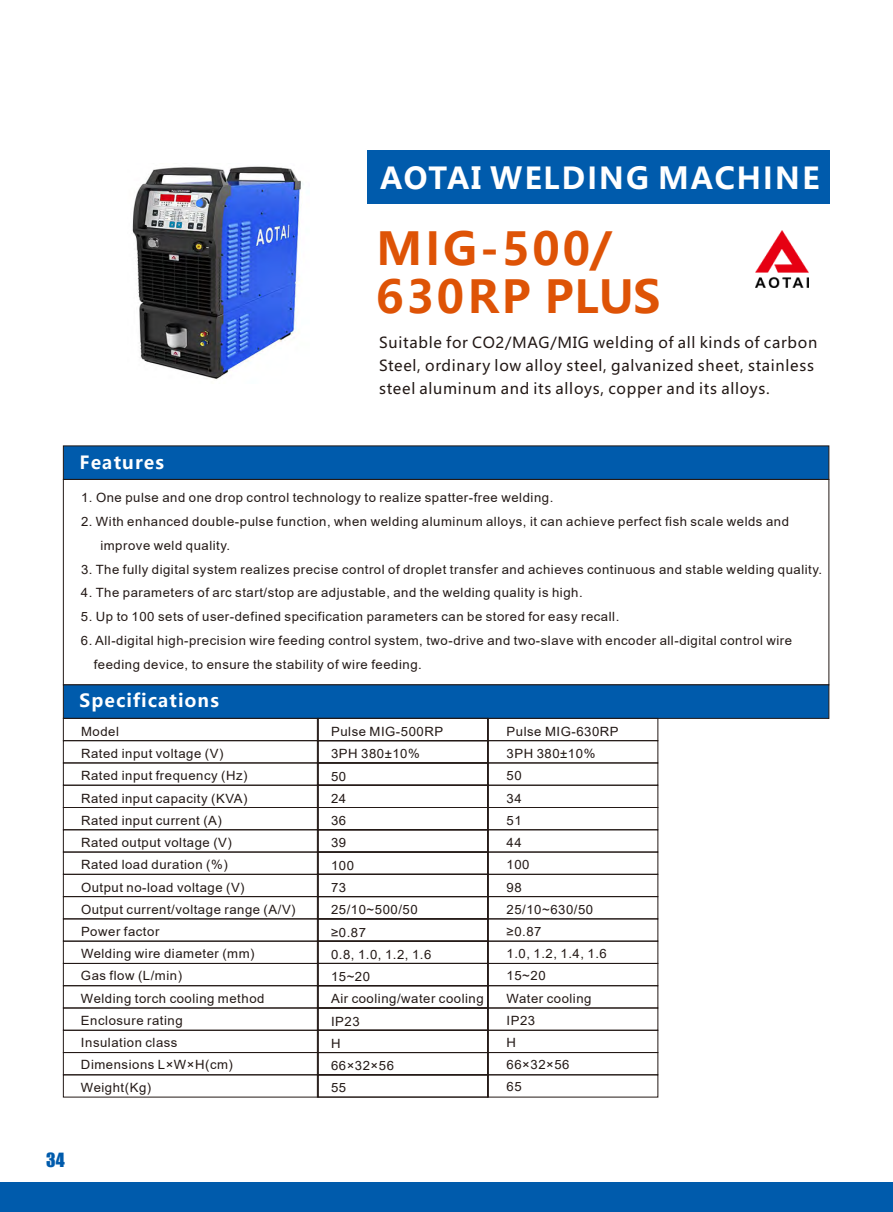
<style>
.page{position:relative;width:893px;height:1212px;background:#fff}
.page>*{position:absolute;margin:0;border:0;box-sizing:border-box;transform-origin:0 0}
.t1{font:700 45px/48px "Microsoft Ya Hei";letter-spacing:.06em;color:#de5306}
.t2{font:700 30px "Microsoft Ya Hei";letter-spacing:.06em;color:#fff}
.t3{font:700 18px "Microsoft Ya Hei";letter-spacing:.06em;color:#fff}
.t4{font:18px "Impact";color:#005bac}
.t5{font:15px/23px "Microsoft Ya Hei";letter-spacing:.045em;color:#231916}
.t6{font:12.75px/22.2px "Arial";letter-spacing:.04em;color:#231916}
.s1{font-style:inherit}
</style>
<div class="page">
<div style="left:367px;top:151px;width:462px;height:53px;background:#005bac"></div>
<img style="left:755px;top:230px;width:54px;height:58px">
<div style="left:63px;top:445px;width:766px;height:35px;background:#005bac"></div>
<div style="left:63px;top:684px;width:766px;height:35px;background:#005bac;border:1px solid #231916"></div>
<div style="left:63px;top:718px;width:256px;height:23px;border:1px solid #231916"></div>
<div style="left:63px;top:740px;width:256px;height:23px;border:1px solid #231916"></div>
<div style="left:63px;top:762px;width:256px;height:24px;border:1px solid #231916"></div>
<div style="left:63px;top:785px;width:256px;height:23px;border:1px solid #231916"></div>
<div style="left:63px;top:807px;width:256px;height:23px;border:1px solid #231916"></div>
<div style="left:63px;top:829px;width:256px;height:23px;border:1px solid #231916"></div>
<div style="left:63px;top:851px;width:256px;height:24px;border:1px solid #231916"></div>
<div style="left:63px;top:874px;width:256px;height:23px;border:1px solid #231916"></div>
<div style="left:63px;top:896px;width:256px;height:23px;border:1px solid #231916"></div>
<div style="left:63px;top:918px;width:256px;height:23px;border:1px solid #231916"></div>
<div style="left:63px;top:941px;width:256px;height:23px;border:1px solid #231916"></div>
<div style="left:63px;top:963px;width:256px;height:23px;border:1px solid #231916"></div>
<div style="left:63px;top:985px;width:256px;height:23px;border:1px solid #231916"></div>
<div style="left:63px;top:1007px;width:256px;height:24px;border:1px solid #231916"></div>
<div style="left:63px;top:1030px;width:256px;height:23px;border:1px solid #231916"></div>
<div style="left:63px;top:1052px;width:256px;height:23px;border:1px solid #231916"></div>
<div style="left:63px;top:1074px;width:256px;height:23px;border:1px solid #231916"></div>
<img style="left:132px;top:166px;width:171px;height:213px">
<div style="left:0;top:1182px;width:893px;height:30px;background:#005bac"></div>
<div style="left:487px;top:718px;width:171px;height:23px;border:1px solid #231916"></div>
<div style="left:487px;top:740px;width:171px;height:23px;border:1px solid #231916"></div>
<div style="left:487px;top:762px;width:171px;height:24px;border:1px solid #231916"></div>
<div style="left:487px;top:785px;width:171px;height:23px;border:1px solid #231916"></div>
<div style="left:487px;top:807px;width:171px;height:23px;border:1px solid #231916"></div>
<div style="left:487px;top:829px;width:171px;height:23px;border:1px solid #231916"></div>
<div style="left:487px;top:851px;width:171px;height:24px;border:1px solid #231916"></div>
<div style="left:487px;top:874px;width:171px;height:23px;border:1px solid #231916"></div>
<div style="left:487px;top:896px;width:171px;height:23px;border:1px solid #231916"></div>
<div style="left:487px;top:918px;width:171px;height:23px;border:1px solid #231916"></div>
<div style="left:487px;top:941px;width:171px;height:23px;border:1px solid #231916"></div>
<div style="left:487px;top:963px;width:171px;height:23px;border:1px solid #231916"></div>
<div style="left:487px;top:985px;width:171px;height:23px;border:1px solid #231916"></div>
<div style="left:487px;top:1007px;width:171px;height:24px;border:1px solid #231916"></div>
<div style="left:487px;top:1030px;width:171px;height:23px;border:1px solid #231916"></div>
<div style="left:487px;top:1052px;width:171px;height:23px;border:1px solid #231916"></div>
<div style="left:487px;top:1074px;width:171px;height:23px;border:1px solid #231916"></div>
<div style="left:317px;top:718px;width:171px;height:23px;border:1px solid #231916"></div>
<div style="left:317px;top:740px;width:171px;height:23px;border:1px solid #231916"></div>
<div style="left:317px;top:762px;width:171px;height:24px;border:1px solid #231916"></div>
<div style="left:317px;top:785px;width:171px;height:23px;border:1px solid #231916"></div>
<div style="left:317px;top:807px;width:171px;height:23px;border:1px solid #231916"></div>
<div style="left:317px;top:829px;width:171px;height:23px;border:1px solid #231916"></div>
<div style="left:317px;top:851px;width:171px;height:24px;border:1px solid #231916"></div>
<div style="left:317px;top:874px;width:171px;height:23px;border:1px solid #231916"></div>
<div style="left:317px;top:896px;width:171px;height:23px;border:1px solid #231916"></div>
<div style="left:317px;top:918px;width:171px;height:23px;border:1px solid #231916"></div>
<div style="left:317px;top:941px;width:171px;height:23px;border:1px solid #231916"></div>
<div style="left:317px;top:963px;width:171px;height:23px;border:1px solid #231916"></div>
<div style="left:317px;top:985px;width:171px;height:23px;border:1px solid #231916"></div>
<div style="left:317px;top:1007px;width:171px;height:24px;border:1px solid #231916"></div>
<div style="left:317px;top:1030px;width:171px;height:23px;border:1px solid #231916"></div>
<div style="left:317px;top:1052px;width:171px;height:23px;border:1px solid #231916"></div>
<div style="left:317px;top:1074px;width:171px;height:23px;border:1px solid #231916"></div>
<h2 class="t2" style="left:380px;top:157px;width:441px">AOTA<span class="s1">I W</span>ELDIN<span class="s1">G M</span>ACHINE</h2>
<h1 class="t1" style="left:376px;top:223px;width:286px">MIG-500/<br>630RP <span class="s1">PLUS</span></h1>
<p class="t5" style="left:379px;top:332px;width:440px">Suitable for CO2/MAG/MIG welding of all kinds of carbon<br>Steel, ordinary low alloy steel, galvanized sheet, stainless steel aluminum and its alloys, copper and its alloys.</p>
<h3 class="t3" style="left:80px;top:450px;width:86px">Features</h3>
<p class="t6" style="left:81px;top:486px;width:474px">1. One pulse and one drop control technology to realize spatter-free welding.</p>
<p class="t6" style="left:100px;top:509px;width:690px;line-height:23.9px;text-indent:-19px">2. With enhanced double-pulse function, when welding aluminum alloys, it can achieve perfect fish scale welds and improve weld quality.</p>
<p class="t6" style="left:81px;top:558px;width:743px">3. The fully digital system realizes precise control of droplet transfer and achieves continuous and stable welding quality.</p>
<p class="t6" style="left:81px;top:582px;width:503px">4. The parameters of arc start/stop are adjustable, and the welding quality is high.</p>
<p class="t6" style="left:81px;top:605px;width:540px">5. Up to 100 sets of user-defined specification parameters can be stored for easy recall.</p>
<p class="t6" style="left:94px;top:628px;width:700px;line-height:23.9px;text-indent:-13px">6. All-digital high-precision wire feeding control system, two-drive and two-slave with encoder all-digital control wire feeding device, to ensure the stability of wire feeding.</p>
<h3 class="t3" style="left:80px;top:688px;width:141px">Specifications</h3>
<p class="t6" style="left:81px;top:720px;width:216px">Model<br>Rated input voltage (V)<br>Rated input frequency (Hz)<br>Rated input capacity (KVA)<br>Rated input current (A)<br>Rated output voltage (V)<br>Rated load duration (%)<br>Output no-load voltage (V)<br>Output current/voltage range (A/V)<br>Power factor<br>Welding wire diameter (mm)<br>Gas flow (L/min)<br>Welding torch cooling method<br>Enclosure rating<br>Insulation class<br>Dimensions L×W×H(cm)<br>Weight(Kg)</p>
<p class="t6" style="left:331px;top:720px;width:154px">Pulse MIG-500RP<br>3PH 380±10%<br>50<br>24<br>36<br>39<br>100<br>73<br>25/10~500/50<br>≥0.87<br>0.8, 1.0, 1.2, 1.6<br>15~20<br>Air cooling/water cooling<br>IP23<br>H<br>66×32×56<br>55</p>
<p class="t6" style="left:507px;top:720px;width:114px">Pulse MIG-630RP<br>3PH 380±10%<br>50<br>34<br>51<br>44<br>100<br>98<br>25/10~630/50 ≥0.87<br>1.0, 1.2, 1.4, 1.6<br>15~20<br>Water cooling<br>IP23<br>H<br>66×32×56<br>65</p>
<h3 class="t4" style="left:46px;top:1145px;width:20px">34</h3>
</div>
